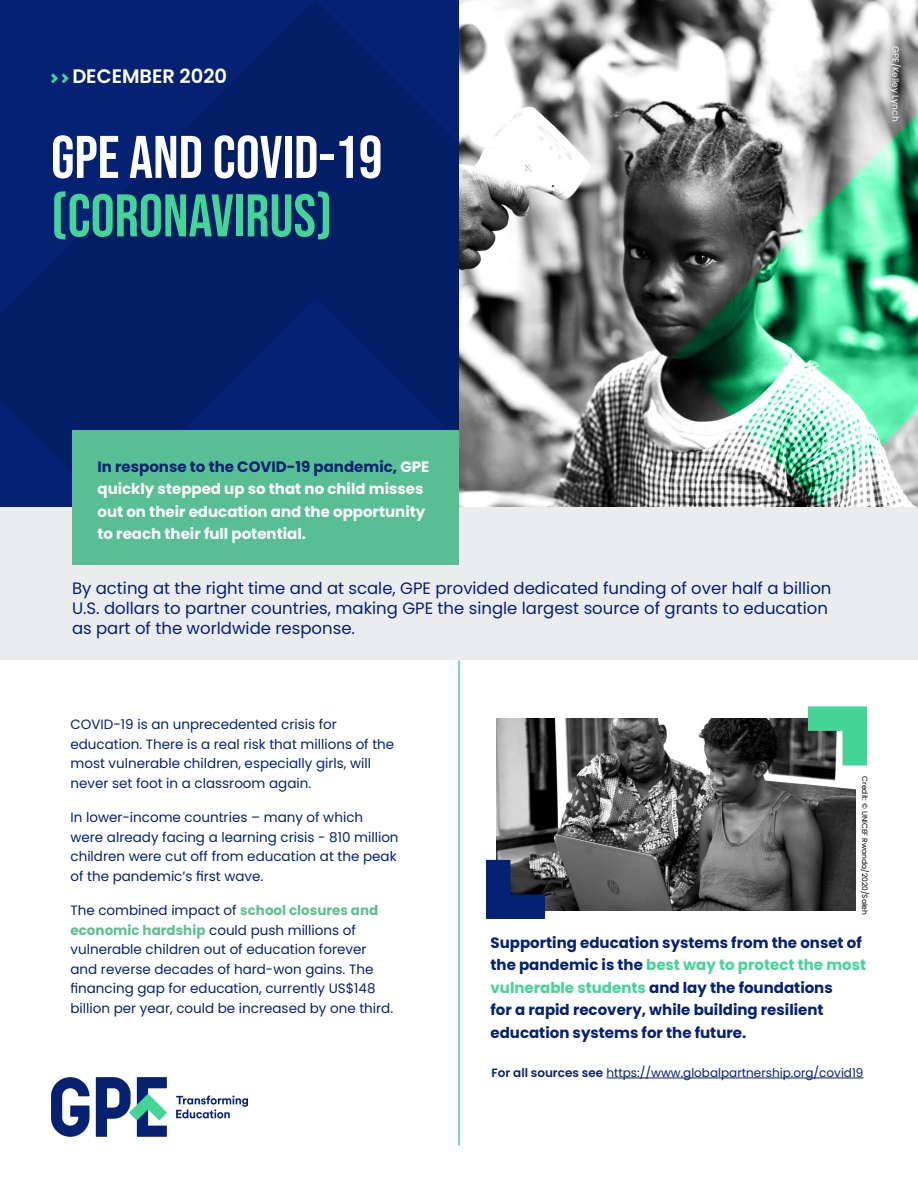
<style>
.page{position:relative;width:918px;height:1188px;background:#fff}
.page>*{position:absolute;margin:0;border:0;box-sizing:border-box;transform-origin:0 0}
.t1{font:60px/58.5px "Bebas Neue";color:#fff}
.t2{font:600 19.5px "Poppins";color:#fff}
.body_copy{font:16.5px/19.8px "Poppins";color:#052173}
.t3{font:700 15px/22.5px "Poppins";color:#052173}
.t4{font:700 15px/22.5px "Poppins";color:#fff}
.body_copy-2{font:13.5px/19.5px "Poppins";color:#052173}
.t5{font:12px "Poppins";color:#052173}
.t6{font:9px "Poppins";color:#fff}
.t7{font:7.5px "Poppins";color:#000}
.s1{color:#43d596}
.s2{color:#052173}
.s3{font-weight:700;color:#5dc08f}
.s4{font-weight:600}
</style>
<div class="page">
<img style="left:52px;top:1077px;width:195px;height:60px">
<div style="left:0;top:506px;width:918px;height:154px;background:#ebeced"></div>
<svg style="left:0;top:0;width:459px;height:506px;background:#041e6b"></svg>
<img style="left:459px;top:0;width:215px;height:506px">
<svg style="left:674px;top:0;width:244px;height:506px"></svg>
<svg style="left:51px;top:73px;width:18px;height:10px"></svg>
<div style="left:72px;top:430px;width:387px;height:135px;background:#58bf94"></div>
<hr style="left:458px;top:660px;width:2px;height:485px;background:#43d596">
<img style="left:496px;top:719px;width:360px;height:192px">
<svg style="left:808px;top:706px;width:59px;height:59px;background:#51b187"></svg>
<svg style="left:486px;top:860px;width:59px;height:59px;background:#1c2e64"></svg>
<hr style="left:606px;top:1078px;width:257px;height:1px;background:#052173">
<p class="t2" style="left:72px;top:65px;width:156px">DECEMBER 2020</p>
<p class="t1" style="left:51px;top:127px;width:333px">GPE AND COVID-19 <span class="s1">(CORONAVIRUS)</span></p>
<p class="t6" style="left:901px;top:46px;width:77px;rotate:90deg">GPE/Kelley Lynch</p>
<p class="t4" style="left:98px;top:455px;width:333px"><span class="s2">In response to the COVID-19 pandemic,</span> GPE quickly stepped up so that no child misses out on their education and the opportunity to reach their full potential.</p>
<p class="body_copy" style="left:72px;top:579px;width:761px">By acting at the right time and at scale, GPE provided dedicated funding of over half a billion<br>U.S. dollars to partner countries, making GPE the single largest source of grants to education as part of the worldwide response.</p>
<p class="body_copy-2" style="left:70px;top:715px;width:325px">COVID-19 is an unprecedented crisis for education. There is a real risk that millions of the most vulnerable children, especially girls, will never set foot in a classroom again.</p>
<p class="body_copy-2" style="left:70px;top:808px;width:330px">In lower-income countries – many of which were already facing a learning crisis - 810 million children were cut off from education at the peak of the pandemic’s first wave.</p>
<p class="body_copy-2" style="left:70px;top:901px;width:324px">The combined impact of <span class="s3">school closures and economic hardship</span> could push millions of vulnerable children out of education forever and reverse decades of hard-won gains. The financing gap for education, currently US$148 billion per year, could be increased by one third.</p>
<p class="t7" style="left:869px;top:776px;width:140px;rotate:90deg">Credit: © UNICEF Rwanda/2020/Saleh</p>
<p class="t3" style="left:490px;top:931px;width:377px">Supporting education systems from the onset of the pandemic is the <span class="s1">best way to protect the most vulnerable students</span> and lay the foundations<br>for a rapid recovery, while building resilient education systems for the future.</p>
<p class="t5" style="left:491px;top:1066px;width:373px"><span class="s4">For all sources see</span> https://www.globalpartnership.org/covid19</p>
</div>
